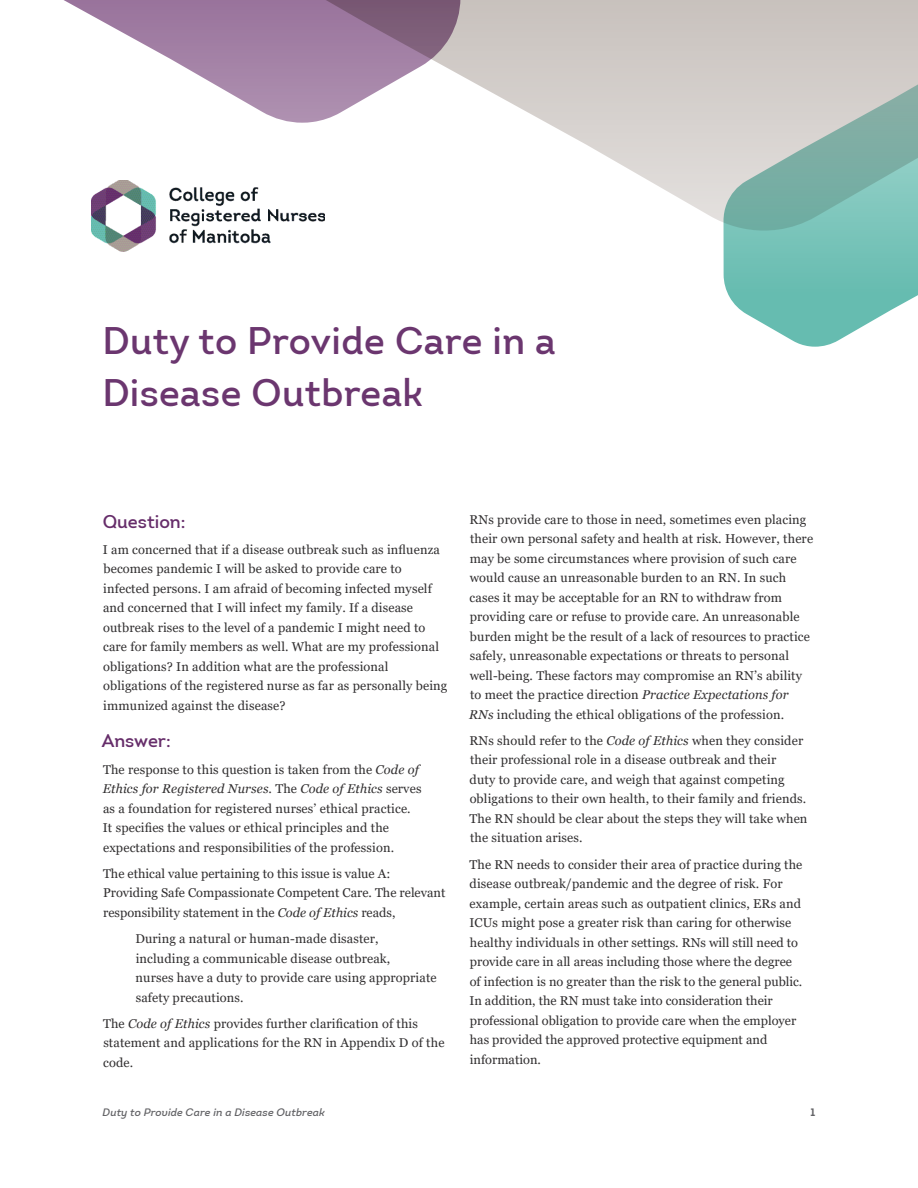
<style>
.page{position:relative;width:918px;height:1188px;background:#fff}
.page>*{position:absolute;margin:0;border:0;box-sizing:border-box;transform-origin:0 0}
.Title_-_Header{font:37.5px "Intro";letter-spacing:.01em;color:#6b366f}
.Body_-_Header{font:18px "Intro";color:#662d6a}
.Body_-_Paragraph{font:12.75px/19.5px "Georgia";letter-spacing:.01em;color:#312f30}
.Body_-_List_tier_2{font:12.75px "Georgia";letter-spacing:.01em;color:#312f30}
.t1{font:italic 10.5px "Intro";letter-spacing:.01em;color:#636366}
.Body_-_Paragraph-2{font:700 10.5px "Intro";color:#636366}
.s1{font-style:italic}
</style>
<div class="page">
<img style="left:92px;top:180px;width:179px;height:71px">
<svg style="left:191px;top:0;width:727px;height:231px"></svg>
<svg style="left:64px;top:0;width:397px;height:123px"></svg>
<svg style="left:723px;top:62px;width:195px;height:285px;background:#9cc6be"></svg>
<p class="Title_-_Header" style="left:102px;top:318px;width:455px">Duty to Provide Care in a</p>
<p class="Title_-_Header" style="left:102px;top:369px;width:322px">Disease Outbreak</p>
<p class="Body_-_Header" style="left:103px;top:510px;width:84px">Question:</p>
<p class="Body_-_Paragraph" style="left:103px;top:540px;width:346px">I am concerned that if a disease outbreak such as influenza becomes pandemic I will be asked to provide care to infected persons. I am afraid of becoming infected myself and concerned that I will infect my family. If a disease outbreak rises to the level of a pandemic I might need to care for family members as well. What are my professional obligations? In addition what are the professional obligations of the registered nurse as far as personally being immunized against the disease?</p>
<p class="Body_-_Header" style="left:102px;top:730px;width:71px">Answer:</p>
<p class="Body_-_Paragraph" style="left:103px;top:760px;width:320px">The response to this question is taken from the <span class="s1">Code of Ethics for Registered Nurses</span>. The <span class="s1">Code of Ethics</span> serves as a foundation for registered nurses’ ethical practice.<br>It specifies the values or ethical principles and the expectations and responsibilities of the profession.</p>
<p class="Body_-_Paragraph" style="left:103px;top:864px;width:344px">The ethical value pertaining to this issue is value A:<br>Providing Safe Compassionate Competent Care. The relevant responsibility statement in the <span class="s1">Code of Ethics</span> reads,</p>
<p class="Body_-_List_tier_2" style="left:135px;top:931px;width:245px">During a natural or human-made disaster,</p>
<p class="Body_-_List_tier_2" style="left:136px;top:950px;width:256px">including a communicable disease outbreak,</p>
<p class="Body_-_List_tier_2" style="left:136px;top:970px;width:303px">nurses have a duty to provide care using appropriate</p>
<p class="Body_-_List_tier_2" style="left:136px;top:989px;width:109px">safety precautions.</p>
<p class="Body_-_Paragraph" style="left:103px;top:1014px;width:343px">The <span class="s1">Code of Ethics</span> provides further clarification of this statement and applications for the RN in Appendix D of the code.</p>
<p class="Body_-_Paragraph" style="left:469px;top:510px;width:345px">RNs provide care to those in need, sometimes even placing their own personal safety and health at risk. However, there may be some circumstances where provision of such care would cause an unreasonable burden to an RN. In such cases it may be acceptable for an RN to withdraw from providing care or refuse to provide care. An unreasonable burden might be the result of a lack of resources to practice safely, unreasonable expectations or threats to personal well-being. These factors may compromise an RN’s ability to meet the practice direction <span class="s1">Practice Expectations for RNs</span> including the ethical obligations of the profession.</p>
<p class="Body_-_Paragraph" style="left:470px;top:731px;width:339px">RNs should refer to the <span class="s1">Code of Ethics</span> when they consider their professional role in a disease outbreak and their<br>duty to provide care, and weigh that against competing obligations to their own health, to their family and friends.<br>The RN should be clear about the steps they will take when the situation arises.</p>
<p class="Body_-_Paragraph" style="left:469px;top:855px;width:335px">The RN needs to consider their area of practice during the disease outbreak/pandemic and the degree of risk. For example, certain areas such as outpatient clinics, ERs and ICUs might pose a greater risk than caring for otherwise healthy individuals in other settings. RNs will still need to provide care in all areas including those where the degree of infection is no greater than the risk to the general public.<br>In addition, the RN must take into consideration their professional obligation to provide care when the employer has provided the approved protective equipment and information.</p>
<p class="t1" style="left:103px;top:1106px;width:224px">Duty to Provide Care in a Disease Outbreak</p>
<p class="Body_-_Paragraph-2" style="left:811px;top:1106px;width:6px">1</p>
</div>
